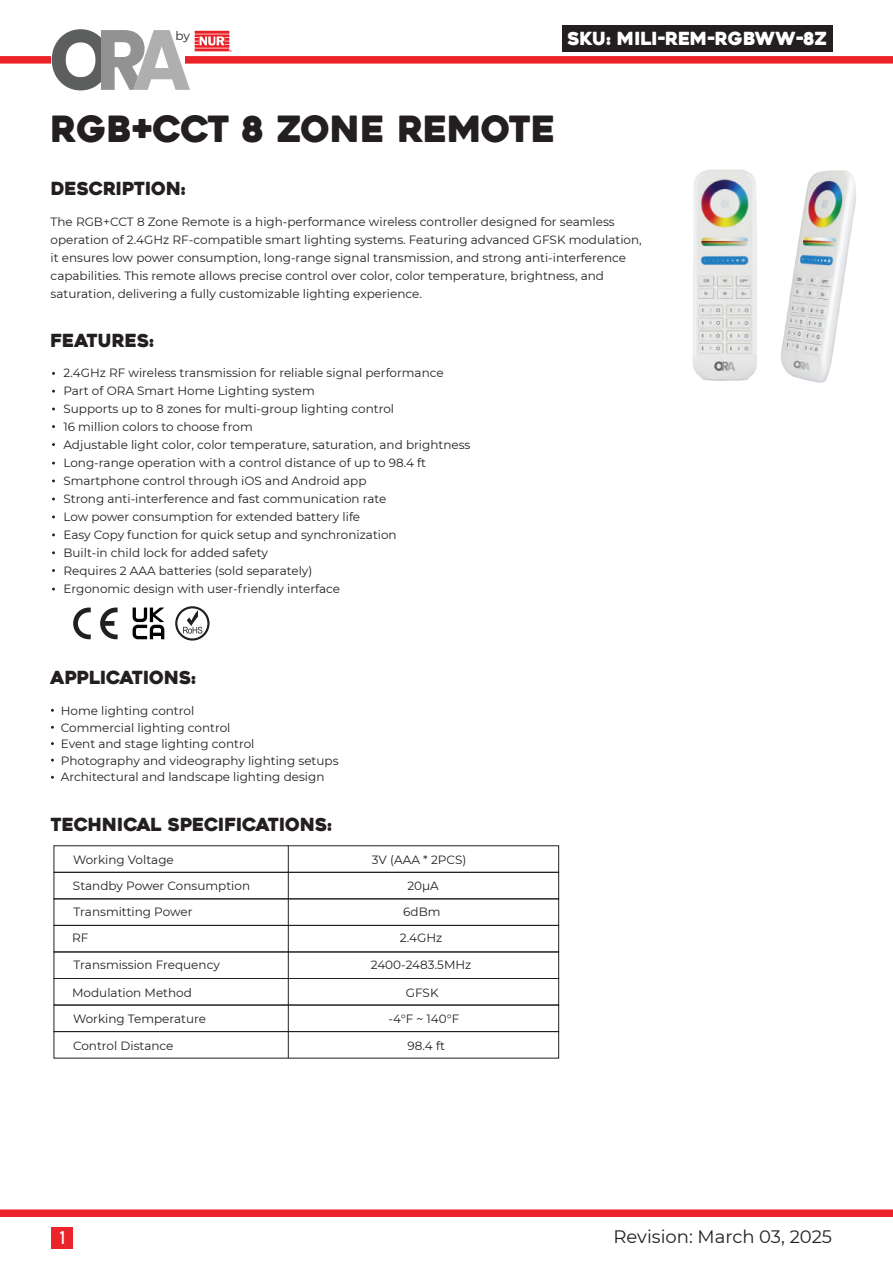
<style>
.page{position:relative;width:893px;height:1263px;background:#fff}
.page>*{position:absolute;margin:0;border:0;box-sizing:border-box;transform-origin:0 0}
.t1{font:36px "Heavitas";color:#231f20}
.t2{font:18px "Heavitas";color:#231f20}
.t3{font:18px "Heavitas";color:#fff}
.t4{font:18px "Montserrat";color:#231f20}
.t5{font:18px "Bahnschrift";color:#fff}
.t6{font:12px/18px "Montserrat";color:#231f20}
.t7{font:700 2.4px "Montserrat";color:#ea2227}
</style>
<div class="page">
<div style="left:0;top:56px;width:893px;height:8px;background:#eb2329"></div>
<div style="left:0;top:1209px;width:893px;height:8px;background:#eb2329"></div>
<div style="left:562px;top:26px;width:270px;height:26px;background:#231f20"></div>
<div style="left:52px;top:1227px;width:21px;height:21px;background:#eb232b"></div>
<svg style="left:52px;top:29px;width:177px;height:61px"></svg>
<div style="left:54px;top:872px;width:505px;height:27px;border:1px solid #231f20"></div>
<div style="left:54px;top:898px;width:505px;height:28px;border:1px solid #231f20"></div>
<div style="left:54px;top:925px;width:505px;height:27px;border:1px solid #231f20"></div>
<div style="left:54px;top:951px;width:505px;height:28px;border:1px solid #231f20"></div>
<div style="left:54px;top:978px;width:505px;height:27px;border:1px solid #231f20"></div>
<div style="left:54px;top:1005px;width:505px;height:27px;border:1px solid #231f20"></div>
<hr style="left:288px;top:846px;width:1px;height:212px;background:#231f20">
<div style="left:54px;top:1031px;width:505px;height:27px;border:1px solid #231f20"></div>
<svg style="left:133px;top:607px;width:31px;height:32px"></svg>
<svg style="left:100px;top:607px;width:18px;height:32px"></svg>
<svg style="left:73px;top:607px;width:18px;height:32px"></svg>
<svg style="left:175px;top:606px;width:35px;height:35px"></svg>
<img style="left:692px;top:169px;width:65px;height:212px">
<img style="left:781px;top:170px;width:75px;height:213px">
<p class="t6" style="left:175px;top:27px;width:16px">by</p>
<p class="t7" style="left:230px;top:49px;width:3px">®</p>
<h2 class="t3" style="left:567px;top:27px;width:261px">SKU: MILI-REM-RGBWW-8Z</h2>
<h1 class="t1" style="left:51px;top:107px;width:507px">RGB+CCT 8 ZONE REMOTE</h1>
<h2 class="t2" style="left:51px;top:177px;width:136px">DESCRIPTION:</h2>
<p class="t6" style="left:51px;top:213px;width:593px">The RGB+CCT 8 Zone Remote is a high-performance wireless controller designed for seamless operation of 2.4GHz RF-compatible smart lighting systems. Featuring advanced GFSK modulation, it ensures low power consumption, long-range signal transmission, and strong anti-interference capabilities. This remote allows precise control over color, color temperature, brightness, and saturation, delivering a fully customizable lighting experience.</p>
<h2 class="t2" style="left:51px;top:329px;width:105px">FEATURES:</h2>
<p class="t6" style="left:63px;top:364px;width:409px">2.4GHz RF wireless transmission for reliable signal performance Part of ORA Smart Home Lighting system<br>Supports up to 8 zones for multi-group lighting control<br>16 million colors to choose from<br>Adjustable light color, color temperature, saturation, and brightness Long-range operation with a control distance of up to 98.4 ft Smartphone control through iOS and Android app<br>Strong anti-interference and fast communication rate<br>Low power consumption for extended battery life<br>Easy Copy function for quick setup and synchronization<br>Built-in child lock for added safety<br>Requires 2 AAA batteries (sold separately)<br>Ergonomic design with user-friendly interface</p>
<h2 class="t2" style="left:51px;top:667px;width:147px">APPLICATIONS:</h2>
<p class="t6" style="left:61px;top:702px;width:279px;line-height:16.5px">Home lighting control<br>Commercial lighting control<br>Event and stage lighting control<br>Photography and videography lighting setups Architectural and landscape lighting design</p>
<h2 class="t2" style="left:51px;top:813px;width:283px">TECHNICAL SPECIFICATIONS:</h2>
<p class="t6" style="left:73px;top:850px;width:102px">Working Voltage</p>
<p class="t6" style="left:372px;top:850px;width:96px">3V (AAA * 2PCS)</p>
<p class="t6" style="left:73px;top:877px;width:179px">Standby Power Consumption</p>
<p class="t6" style="left:407px;top:877px;width:33px">20μA</p>
<p class="t6" style="left:73px;top:903px;width:121px">Transmitting Power</p>
<p class="t6" style="left:403px;top:903px;width:39px">6dBm</p>
<p class="t6" style="left:72px;top:928px;width:18px">RF</p>
<p class="t6" style="left:400px;top:928px;width:44px">2.4GHz</p>
<p class="t6" style="left:73px;top:956px;width:148px">Transmission Frequency</p>
<p class="t6" style="left:371px;top:956px;width:102px">2400-2483.5MHz</p>
<p class="t6" style="left:72px;top:983px;width:121px">Modulation Method</p>
<p class="t6" style="left:406px;top:983px;width:34px">GFSK</p>
<p class="t6" style="left:73px;top:1010px;width:135px">Working Temperature</p>
<p class="t6" style="left:388px;top:1010px;width:72px">-4°F ~ 140°F</p>
<p class="t6" style="left:73px;top:1036px;width:102px">Control Distance</p>
<p class="t6" style="left:407px;top:1036px;width:39px">98.4 ft</p>
<h2 class="t5" style="left:60px;top:1224px;width:7px">1</h2>
<h2 class="t4" style="left:614px;top:1224px;width:220px">Revision: March 03, 2025</h2>
</div>
